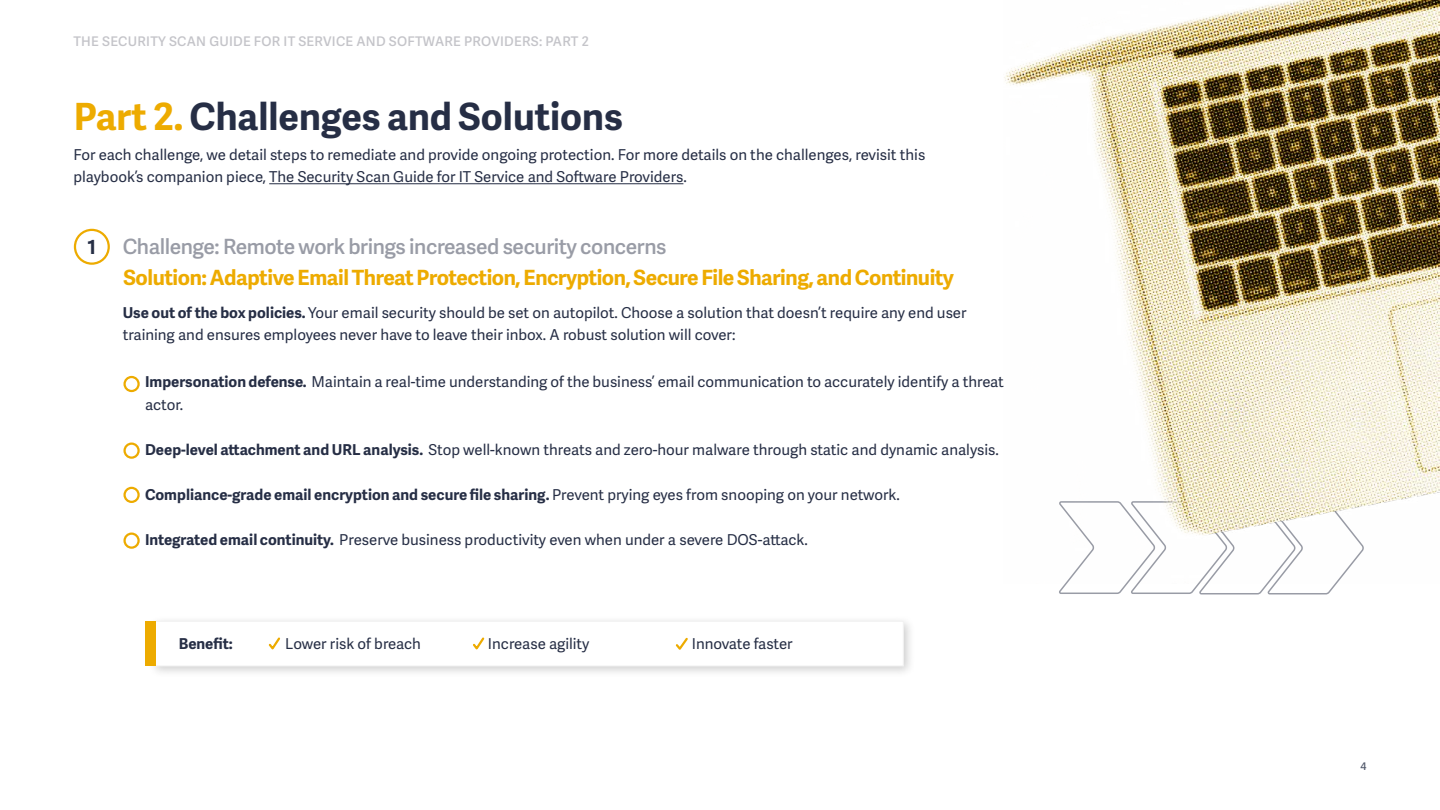
<style>
.page{position:relative;width:1440px;height:810px;background:#fff}
.page>*{position:absolute;margin:0;border:0;box-sizing:border-box;transform-origin:0 0}
.t1{font:700 37.5px "Adelle Sans";color:#262e45}
.t2{font:700 21px "Adelle Sans";letter-spacing:-.02em;color:#edab00}
.t3{font:600 21px "Adelle Sans";letter-spacing:-.02em;color:#999ca6}
.t4{font:700 19.5px "Adelle Sans";color:#262e45}
.t5{font:15px/22.5px "Adelle Sans";color:#262e45}
.t6{font:700 15px "Adelle Sans";color:#262e45}
.t7{font:600 13.27px "Adelle Sans";letter-spacing:.02em;color:#c4c4c9}
.t8{font:600 10.5px "Adelle Sans";color:#52596b}
.s1{color:#edab00}
.s2{font-weight:700}
.s3{font-weight:400}
</style>
<div class="page">
<svg style="left:1059px;top:584px;width:278px;height:11px"></svg>
<hr style="left:269px;top:183px;width:414px;height:1px;background:#262e45">
<div style="left:74px;top:229px;width:36px;height:36px;border:2px solid #edab00;border-radius:50%"></div>
<div style="left:123px;top:376px;width:17px;height:16px;border:2px solid #edab00;border-radius:50%"></div>
<div style="left:123px;top:443px;width:17px;height:16px;border:2px solid #edab00;border-radius:50%"></div>
<div style="left:123px;top:487px;width:17px;height:16px;border:2px solid #edab00;border-radius:50%"></div>
<div style="left:123px;top:533px;width:17px;height:16px;border:2px solid #edab00;border-radius:50%"></div>
<img style="left:1004px;top:0;width:436px;height:584px">
<div style="left:148px;top:615px;width:768px;height:63px;background:#000;opacity:.2"></div>
<div style="left:154px;top:621px;width:750px;height:45px;background:#fff;border:1px solid #f2f2f2"></div>
<div style="left:145px;top:621px;width:11px;height:45px;background:#edab00"></div>
<svg style="left:268px;top:637px;width:13px;height:13px"></svg>
<svg style="left:473px;top:637px;width:12px;height:13px"></svg>
<svg style="left:675px;top:637px;width:13px;height:13px"></svg>
<p class="t7" style="left:73px;top:32px;width:517px">THE SECURITY SCAN GUIDE FOR IT SERVICE AND SOFTWARE PROVIDERS: PART 2</p>
<h1 class="t1" style="left:74px;top:89px;width:551px"><span class="s1">Part 2.</span> Challenges and Solutions</h1>
<p class="t5" style="left:73px;top:143px;width:853px">For each challenge, we detail steps to remediate and provide ongoing protection. For more details on the challenges, revisit this playbook’s companion piece, The Security Scan Guide for IT Service and Software Providers.</p>
<h3 class="t4" style="left:88px;top:233px;width:10px">1</h3>
<h2 class="t3" style="left:123px;top:231px;width:545px">Challenge: Remote work brings increased security concerns</h2>
<h2 class="t2" style="left:123px;top:262px;width:832px">Solution: Adaptive Email Threat Protection, Encryption, Secure File Sharing, and Continuity</h2>
<p class="t5" style="left:123px;top:301px;width:845px"><span class="s2">Use out of the box policies.</span> Your email security should be set on autopilot. Choose a solution that doesn’t require any end user training and ensures employees never have to leave their inbox. A robust solution will cover:</p>
<p class="t5" style="left:145px;top:370px;width:860px"><span class="s2">Impersonation defense.</span> Maintain a real-time understanding of the business’ email communication to accurately identify a threat actor.</p>
<p class="t5" style="left:145px;top:438px;width:855px"><span class="s2">Deep-level attachment and URL analysis.</span> Stop well-known threats and zero-hour malware through static and dynamic analysis.</p>
<p class="t6" style="left:145px;top:483px;width:756px">Compliance-grade email encryption and secure file sharing. <span class="s3">Prevent prying eyes from snooping on your network.</span></p>
<p class="t5" style="left:145px;top:528px;width:664px"><span class="s2">Integrated email continuity.</span> Preserve business productivity even when under a severe DOS-attack.</p>
<p class="t6" style="left:179px;top:633px;width:56px">Benefit:</p>
<p class="t5" style="left:285px;top:632px;width:137px">Lower risk of breach</p>
<p class="t5" style="left:488px;top:632px;width:103px">Increase agility</p>
<p class="t5" style="left:692px;top:632px;width:102px">Innovate faster</p>
<p class="t8" style="left:1361px;top:758px;width:7px">4</p>
</div>
